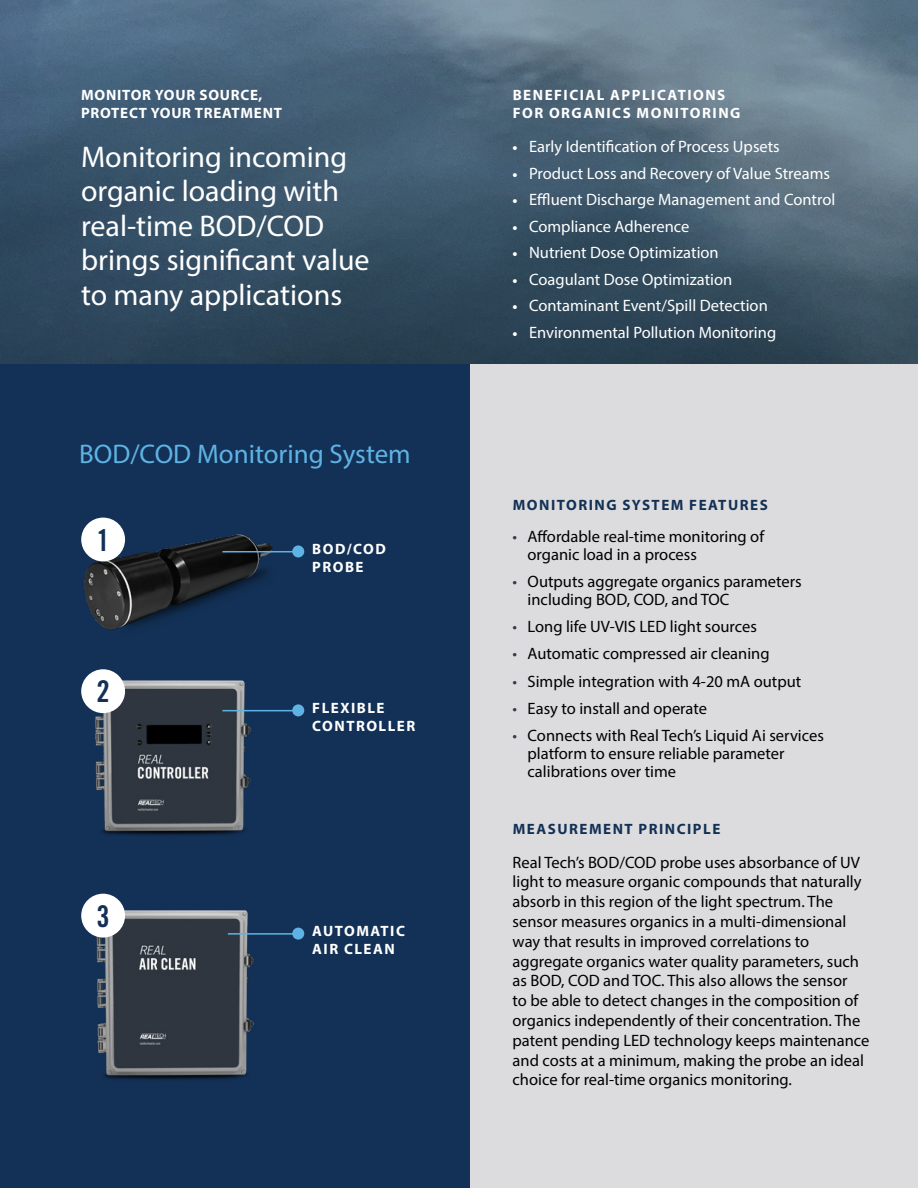
<style>
.page{position:relative;width:918px;height:1188px;background:#fff}
.page>*{position:absolute;margin:0;border:0;box-sizing:border-box;transform-origin:0 0}
.t1{font:30px/34.5px "Myriad Pro";color:#fff}
.t2{font:30px "Trade Gothic LT Std Bd Cn 20";color:#133156}
.t3{font:27px "Myriad Pro";color:#5fb3e4}
.t4{font:16.5px/19.8px "Myriad Pro";color:#000}
.t5{font:16.5px "Myriad Pro";color:#fff}
.t6{font:700 15px/18px "Myriad Pro";letter-spacing:.1em;color:#fff}
.t7{font:700 15px "Myriad Pro";letter-spacing:.1em;color:#133156}
.t8{font:700 15px/18px "Myriad Pro";letter-spacing:.05em;color:#fff}
.s1{font-weight:700;font-size:15px}
.s2{color:#313e48}
</style>
<div class="page">
<img style="left:0;top:0;width:918px;height:365px">
<div style="left:0;top:365px;width:470px;height:823px;background:#133156"></div>
<img style="left:81px;top:517px;width:193px;height:113px">
<div style="left:470px;top:365px;width:448px;height:823px;background:#dcdcde"></div>
<img style="left:81px;top:893px;width:224px;height:187px">
<img style="left:81px;top:670px;width:224px;height:165px">
<div style="left:292px;top:545px;width:12px;height:12px;background:#5fb3e4;border-radius:50%"></div>
<hr style="left:222px;top:551px;width:76px;height:1px;background:#5fb3e4">
<div style="left:292px;top:928px;width:12px;height:12px;background:#5fb3e4;border-radius:50%"></div>
<hr style="left:228px;top:933px;width:70px;height:2px;background:#5fb3e4">
<div style="left:81px;top:518px;width:44px;height:43px;background:#fff;border-radius:50%"></div>
<div style="left:81px;top:894px;width:44px;height:44px;background:#fff;border-radius:50%"></div>
<div style="left:292px;top:704px;width:12px;height:12px;background:#5fb3e4;border-radius:50%"></div>
<hr style="left:222px;top:710px;width:76px;height:1px;background:#5fb3e4">
<div style="left:81px;top:669px;width:44px;height:44px;background:#fff;border-radius:50%"></div>
<p class="t8" style="left:81px;top:86px;width:202px">MONITOR YOUR SOURCE,<br>PROTECT YOUR TREATMENT</p>
<h1 class="t1" style="left:81px;top:139px;width:290px">Monitoring incoming organic loading with real-time BOD/COD brings significant value to many applications</h1>
<h2 class="t3" style="left:79px;top:437px;width:333px">BOD/COD Monitoring System</h2>
<h1 class="t2" style="left:96px;top:522px;width:15px">1</h1>
<h1 class="t2" style="left:96px;top:673px;width:15px">2</h1>
<h1 class="t2" style="left:96px;top:898px;width:15px">3</h1>
<p class="t6" style="left:312px;top:540px;width:75px">BOD/COD<br>PROBE</p>
<p class="t6" style="left:312px;top:699px;width:105px">FLEXIBLE<br>CONTROLLER</p>
<p class="t6" style="left:312px;top:922px;width:94px">AUTOMATIC<br>AIR CLEAN</p>
<p class="t6" style="left:513px;top:86px;width:229px">BENEFICIAL APPLICATIONS<br>FOR ORGANICS MONITORING</p>
<p class="t5" style="left:513px;top:136px;width:269px"><span class="s1">•</span> Early Identification of Process Upsets</p>
<p class="t5" style="left:513px;top:163px;width:319px"><span class="s1">•</span> Product Loss and Recovery of Value Streams</p>
<p class="t5" style="left:513px;top:189px;width:324px"><span class="s1">•</span> Effluent Discharge Management and Control</p>
<p class="t5" style="left:513px;top:216px;width:178px"><span class="s1">•</span> Compliance Adherence</p>
<p class="t5" style="left:513px;top:243px;width:208px"><span class="s1">•</span> Nutrient Dose Optimization</p>
<p class="t5" style="left:513px;top:269px;width:221px"><span class="s1">•</span> Coagulant Dose Optimization</p>
<p class="t5" style="left:513px;top:296px;width:257px"><span class="s1">•</span> Contaminant Event/Spill Detection</p>
<p class="t5" style="left:513px;top:322px;width:265px"><span class="s1">•</span> Environmental Pollution Monitoring</p>
<p class="t7" style="left:513px;top:495px;width:257px">MONITORING SYSTEM FEATURES</p>
<p class="t4" style="left:528px;top:527px;width:238px;line-height:18px;text-indent:-15px"><span class="s2">•</span> Affordable real-time monitoring of organic load in a process</p>
<p class="t4" style="left:528px;top:572px;width:276px;line-height:18px;text-indent:-15px"><span class="s2">•</span> Outputs aggregate organics parameters including BOD, COD, and TOC</p>
<p class="t4" style="left:513px;top:616px;width:246px"><span class="s2">•</span> Long life UV-VIS LED light sources</p>
<p class="t4" style="left:513px;top:644px;width:259px"><span class="s2">•</span> Automatic compressed air cleaning</p>
<p class="t4" style="left:513px;top:671px;width:290px"><span class="s2">•</span> Simple integration with 4-20 mA output</p>
<p class="t4" style="left:513px;top:698px;width:196px"><span class="s2">•</span> Easy to install and operate</p>
<p class="t4" style="left:528px;top:726px;width:298px;line-height:18px;text-indent:-15px"><span class="s2">•</span> Connects with Real Tech’s Liquid Ai services platform to ensure reliable parameter calibrations over time</p>
<p class="t7" style="left:513px;top:819px;width:209px">MEASUREMENT PRINCIPLE</p>
<p class="t4" style="left:513px;top:852px;width:358px">Real Tech’s BOD/COD probe uses absorbance of UV light to measure organic compounds that naturally absorb in this region of the light spectrum. The sensor measures organics in a multi-dimensional way that results in improved correlations to aggregate organics water quality parameters, such as BOD, COD and TOC. This also allows the sensor<br>to be able to detect changes in the composition of organics independently of their concentration. The patent pending LED technology keeps maintenance and costs at a minimum, making the probe an ideal choice for real-time organics monitoring.</p>
</div>
